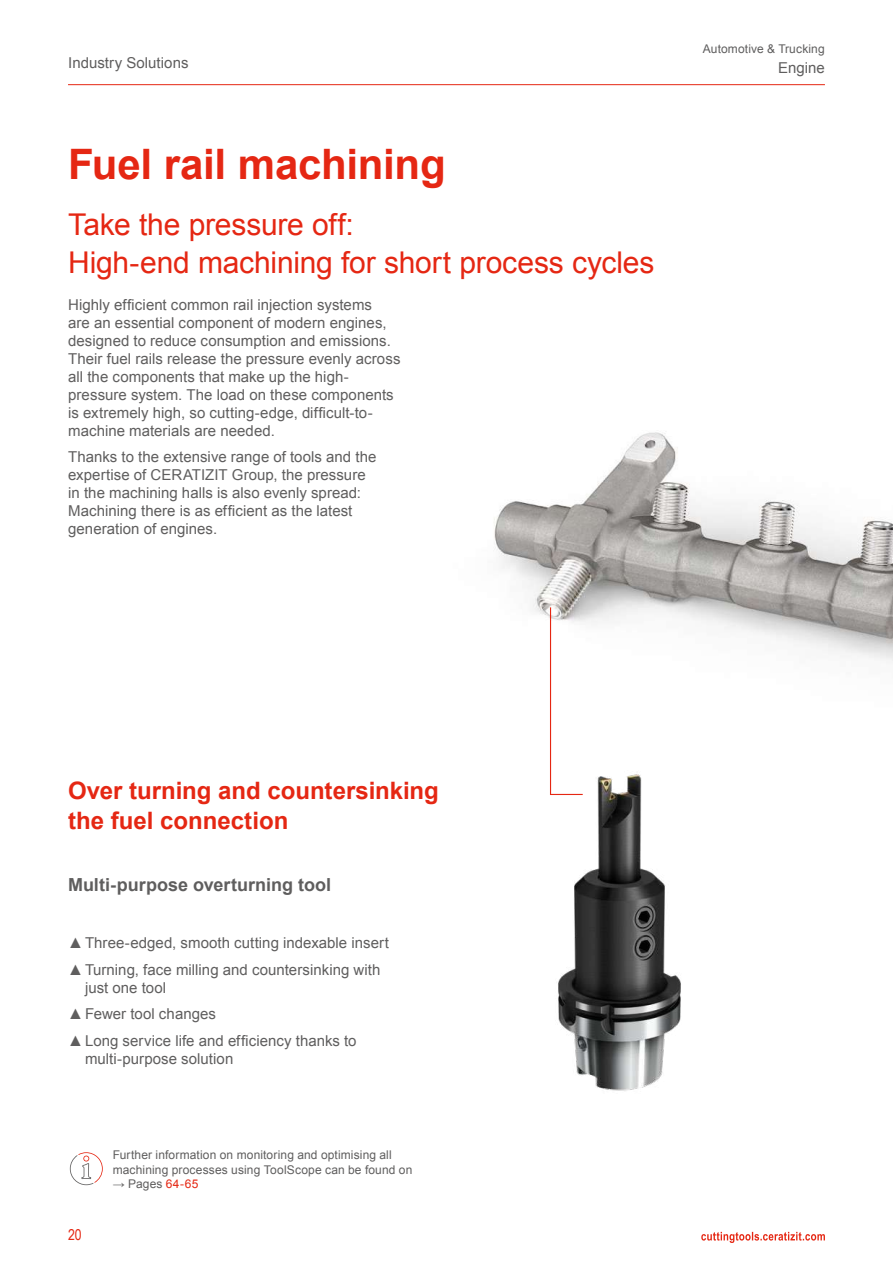
<style>
.page{position:relative;width:893px;height:1263px;background:#fff}
.page>*{position:absolute;margin:0;border:0;box-sizing:border-box;transform-origin:0 0}
.t1{font:700 42px "Arial";letter-spacing:-.005em;color:#e52713}
.t2{font:30px/37.5px "Arial";letter-spacing:-.005em;color:#e52713}
.t3{font:700 24px/30px "Arial";color:#e52713}
.t4{font:700 18px "Arial";color:#5f5e5e}
.t5{font:15px/18px "Arial";letter-spacing:.005em;color:#5f5e5e}
.t6{font:15px "Arial Narrow";color:#e52713}
.t7{font:12px/14.2px "Arial";letter-spacing:.01em;color:#5f5e5e}
.s1{color:#e52713}
</style>
<div class="page">
<svg style="left:701px;top:1232px;width:124px;height:11px"></svg>
<hr style="left:68px;top:84px;width:757px;height:1px;background:#e52713">
<img style="left:494px;top:432px;width:399px;height:229px">
<svg style="left:549px;top:606px;width:35px;height:147px"></svg>
<svg style="left:70px;top:1152px;width:33px;height:33px"></svg>
<img style="left:550px;top:753px;width:131px;height:338px">
<p class="t7" style="left:703px;top:42px;width:123px">Automotive &amp; Trucking</p>
<p class="t5" style="left:68px;top:54px;width:122px">Industry Solutions</p>
<p class="t5" style="left:778px;top:58px;width:48px">Engine</p>
<h1 class="t1" style="left:68px;top:137px;width:379px">Fuel rail machining</h1>
<h2 class="t2" style="left:68px;top:206px;width:588px">Take the pressure off:<br>High-end machining for short process cycles</h2>
<p class="t5" style="left:68px;top:296px;width:334px">Highly efficient common rail injection systems<br>are an essential component of modern engines, designed to reduce consumption and emissions.<br>Their fuel rails release the pressure evenly across all the components that make up the high&shy;pressure system. The load on these components is extremely high, so cutting-edge, difficult-to&shy;machine materials are needed.</p>
<p class="t5" style="left:68px;top:448px;width:310px">Thanks to the extensive range of tools and the expertise of CERATIZIT Group, the pressure in the machining halls is also evenly spread:<br>Machining there is as efficient as the latest generation of engines.</p>
<h3 class="t3" style="left:68px;top:776px;width:372px">Over turning and countersinking the fuel connection</h3>
<p class="t4" style="left:68px;top:873px;width:264px">Multi-purpose overturning tool</p>
<p class="t5" style="left:68px;top:934px;width:322px">▲Three-edged, smooth cutting indexable insert</p>
<p class="t5" style="left:85px;top:961px;width:297px;text-indent:-17px">▲Turning, face milling and countersinking with just one tool</p>
<p class="t5" style="left:68px;top:1005px;width:150px">▲Fewer tool changes</p>
<p class="t5" style="left:85px;top:1032px;width:273px;text-indent:-17px">▲Long service life and efficiency thanks to multi-purpose solution</p>
<p class="t6" style="left:68px;top:1224px;width:15px">20</p>
<p class="t7" style="left:113px;top:1148px;width:301px">Further information on monitoring and optimising all machining processes using ToolScope can be found on</p>
<p class="t7" style="left:113px;top:1177px;width:87px">→ Pages <span class="s1">64-65</span></p>
</div>
